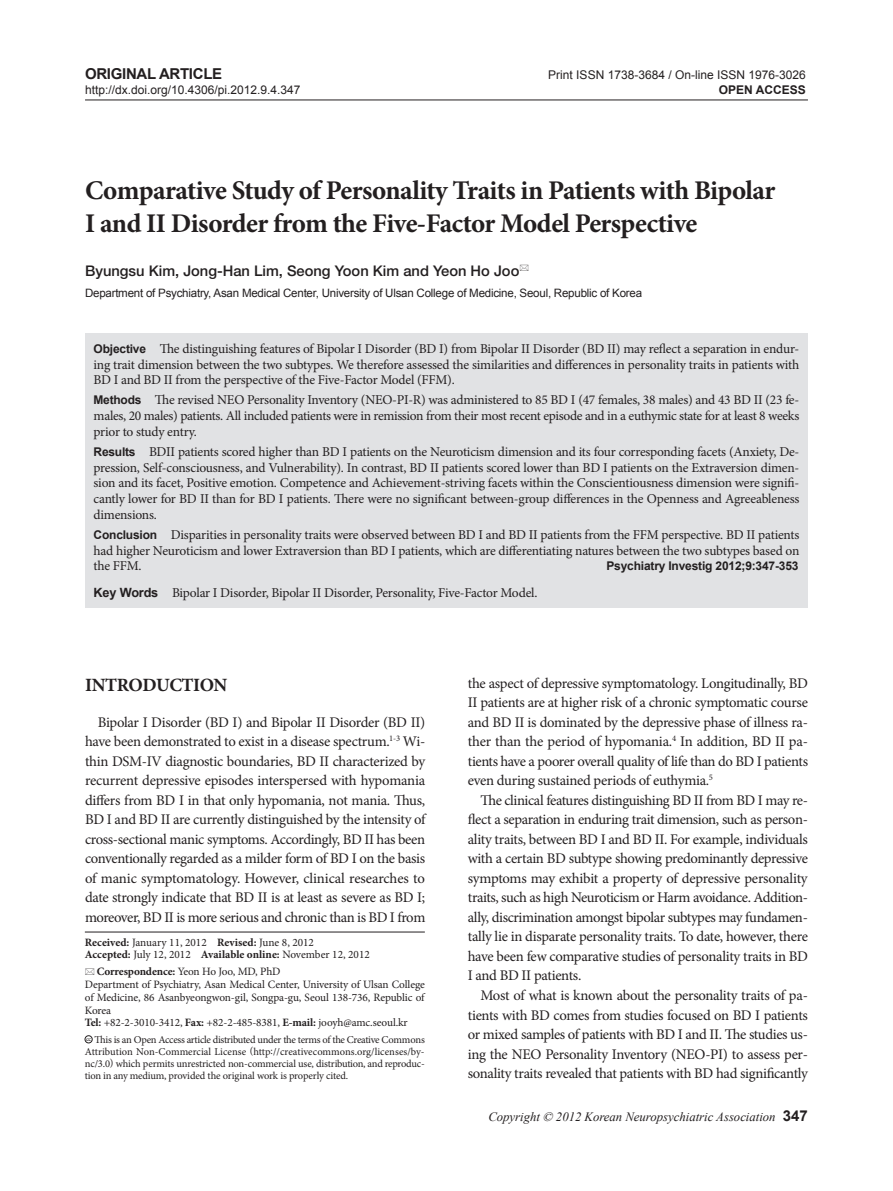
<style>
.page{position:relative;width:893px;height:1191px;background:#fff}
.page>*{position:absolute;margin:0;border:0;box-sizing:border-box;transform-origin:0 0}
.t1{font:700 27px/33px "Minion Pro";letter-spacing:-.025em;color:#231f20}
.t2{font:700 18.75px "Minion Pro";letter-spacing:-.02em;color:#231f20}
.t3{font:700 15px "Arial";letter-spacing:-.02em;color:#231f20}
.t4{font:14.7px/19.5px "Minion Pro";letter-spacing:-.025em;color:#231f20;text-align:justify}
.t5{font:500 14.7px "Helvetica Neue LT Std";color:#231f20}
.t6{font:13.5px/15.8px "Minion Pro";letter-spacing:-.02em;color:#231f20;text-align:justify}
.t7{font:italic 12.75px "Times New Roman";color:#231f20}
.t8{font:12px "Arial";color:#231f20}
.t9{font:700 12px "Arial";letter-spacing:-.015em;color:#231f20}
.t10{font:11.55px "Arial";letter-spacing:-.02em;color:#231f20}
.t11{font:11.25px/12.8px "Minion Pro";letter-spacing:-.01em;color:#231f20}
.t12{font:10.5px/12px "Minion Pro";letter-spacing:-.015em;color:#231f20;text-align:justify}
.s1{font-family:"Arial";font-weight:700;font-size:12px}
.s2{font-family:"Arial";font-weight:700;font-size:12.75px;color:#e1e2e4}
.s3{font-family:"Arial";font-weight:700;font-size:12.75px}
.s4{font-weight:700}
.s5{font-family:"Arial";font-weight:700;font-style:normal;font-size:15px}
</style>
<div class="page">
<div style="left:85px;top:333px;width:723px;height:274px;background:#e1e2e4"></div>
<hr style="left:85px;top:931px;width:340px;height:1px;background:#231f20">
<div style="left:85px;top:1035px;width:7px;height:8px;border:1px solid #231f20;border-radius:50%"></div>
<hr style="left:85px;top:100px;width:723px;height:1px;background:#231f20">
<p class="t3" style="left:85px;top:64px;width:139px">ORIGINAL ARTICLE</p>
<p class="t8" style="left:548px;top:67px;width:259px">Print ISSN 1738-3684 / On-line ISSN 1976-3026</p>
<p class="t8" style="left:85px;top:82px;width:217px">http://dx.doi.org/10.4306/pi.2012.9.4.347</p>
<p class="t9" style="left:719px;top:82px;width:88px">OPEN ACCESS</p>
<h1 class="t1" style="left:85px;top:173px;width:692px">Comparative Study of Personality Traits in Patients with Bipolar<br>I and II Disorder from the Five-Factor Model Perspective</h1>
<p class="t5" style="left:85px;top:262px;width:436px">Byungsu Kim, Jong-Han Lim, Seong Yoon Kim and Yeon Ho Joo</p>
<p class="t10" style="left:85px;top:286px;width:559px">Department of Psychiatry, Asan Medical Center, University of Ulsan College of Medicine, Seoul, Republic of Korea</p>
<p class="t6" style="left:94px;top:341px;width:707px"><span class="s1">Objective</span><span class="s2">aa</span>The distinguishing features of Bipolar I Disorder (BD I) from Bipolar II Disorder (BD II) may reflect a separation in endur&shy;ing trait dimension between the two subtypes. We therefore assessed the similarities and differences in personality traits in patients with BD I and BD II from the perspective of the Five-Factor Model (FFM).</p>
<p class="t6" style="left:94px;top:392px;width:707px"><span class="s1">Methods</span><span class="s2">aa</span>The revised NEO Personality Inventory (NEO-PI-R) was administered to 85 BD I (47 females, 38 males) and 43 BD II (23 fe&shy;males, 20 males) patients. All included patients were in remission from their most recent episode and in a euthymic state for at least 8 weeks prior to study entry.</p>
<p class="t6" style="left:94px;top:444px;width:707px"><span class="s1">Results</span><span class="s2">aa</span>BDII patients scored higher than BD I patients on the Neuroticism dimension and its four corresponding facets (Anxiety, De&shy;pression, Self-consciousness, and Vulnerability). In contrast, BD II patients scored lower than BD I patients on the Extraversion dimen&shy;sion and its facet, Positive emotion. Competence and Achievement-striving facets within the Conscientiousness dimension were signifi&shy;cantly lower for BD II than for BD I patients. There were no significant between-group differences in the Openness and Agreeableness dimensions.</p>
<p class="t6" style="left:94px;top:527px;width:707px"><span class="s1">Conclusion</span><span class="s2">aa</span>Disparities in personality traits were observed between BD I and BD II patients from the FFM perspective. BD II patients had higher Neuroticism and lower Extraversion than BD I patients, which are differentiating natures between the two subtypes based on the FFM.</p>
<p class="t9" style="left:606px;top:558px;width:194px">Psychiatry Investig 2012;9:347-353</p>
<p class="t6" style="left:94px;top:584px;width:445px"><span class="s3">Key Words</span><span class="s2">aa</span>Bipolar I Disorder, Bipolar II Disorder, Personality, Five-Factor Model.</p>
<p class="t2" style="left:85px;top:672px;width:144px">INTRODUCTION</p>
<p class="t4" style="left:85px;top:712px;width:342px;text-indent:13px">Bipolar I Disorder (BD I) and Bipolar II Disorder (BD II) have been demonstrated to exist in a disease spectrum.<sup>1-3</sup> Wi&shy;thin DSM-IV diagnostic boundaries, BD II characterized by recurrent depressive episodes interspersed with hypomania differs from BD I in that only hypomania, not mania. Thus, BD I and BD II are currently distinguished by the intensity of cross-sectional manic symptoms. Accordingly, BD II has been conventionally regarded as a milder form of BD I on the basis of manic symptomatology. However, clinical researches to date strongly indicate that BD II is at least as severe as BD I; moreover, BD II is more serious and chronic than is BD I from</p>
<p class="t11" style="left:85px;top:935px;width:286px"><span class="s4">Received:</span> January 11, 2012 <span class="s4">Revised:</span> June 8, 2012<br><span class="s4">Accepted:</span> July 12, 2012 <span class="s4">Available online:</span> November 12, 2012</p>
<p class="t11" style="left:85px;top:965px;width:341px;text-indent:12px"><span class="s4">Correspondence:</span> Yeon Ho Joo, MD, PhD<br>Department of Psychiatry, Asan Medical Center, University of Ulsan College of Medicine, 86 Asanbyeongwon-gil, Songpa-gu, Seoul 138-736, Republic of Korea<br><span class="s4">Tel:</span> +82-2-3010-3412, <span class="s4">Fax:</span> +82-2-485-8381, <span class="s4">E-mail:</span> jooyh@amc.seoul.kr</p>
<p class="t12" style="left:85px;top:1033px;width:342px"><sup>cc</sup> This is an Open Access article distributed under the terms of the Creative Commons Attribution Non-Commercial License (http://creativecommons.org/licenses/by&shy;nc/3.0) which permits unrestricted non-commercial use, distribution, and reproduc&shy;tion in any medium, provided the original work is properly cited.</p>
<p class="t4" style="left:468px;top:673px;width:342px">the aspect of depressive symptomatology. Longitudinally, BD II patients are at higher risk of a chronic symptomatic course and BD II is dominated by the depressive phase of illness ra&shy;ther than the period of hypomania.<sup>4</sup> In addition, BD II pa&shy;tients have a poorer overall quality of life than do BD I patients even during sustained periods of euthymia.<sup>5</sup></p>
<p class="t4" style="left:468px;top:790px;width:342px;text-indent:13px">The clinical features distinguishing BD II from BD I may re&shy;flect a separation in enduring trait dimension, such as person&shy;ality traits, between BD I and BD II. For example, individuals with a certain BD subtype showing predominantly depressive symptoms may exhibit a property of depressive personality traits, such as high Neuroticism or Harm avoidance. Addition&shy;ally, discrimination amongst bipolar subtypes may fundamen&shy;tally lie in disparate personality traits. To date, however, there have been few comparative studies of personality traits in BD I and BD II patients.</p>
<p class="t4" style="left:468px;top:985px;width:342px;text-indent:13px">Most of what is known about the personality traits of pa&shy;tients with BD comes from studies focused on BD I patients or mixed samples of patients with BD I and II. The studies us&shy;ing the NEO Personality Inventory (NEO-PI) to assess per&shy;sonality traits revealed that patients with BD had significantly</p>
<p class="t7" style="left:488px;top:1107px;width:321px">Copyright © 2012 Korean Neuropsychiatric Association <span class="s5">347</span></p>
</div>
